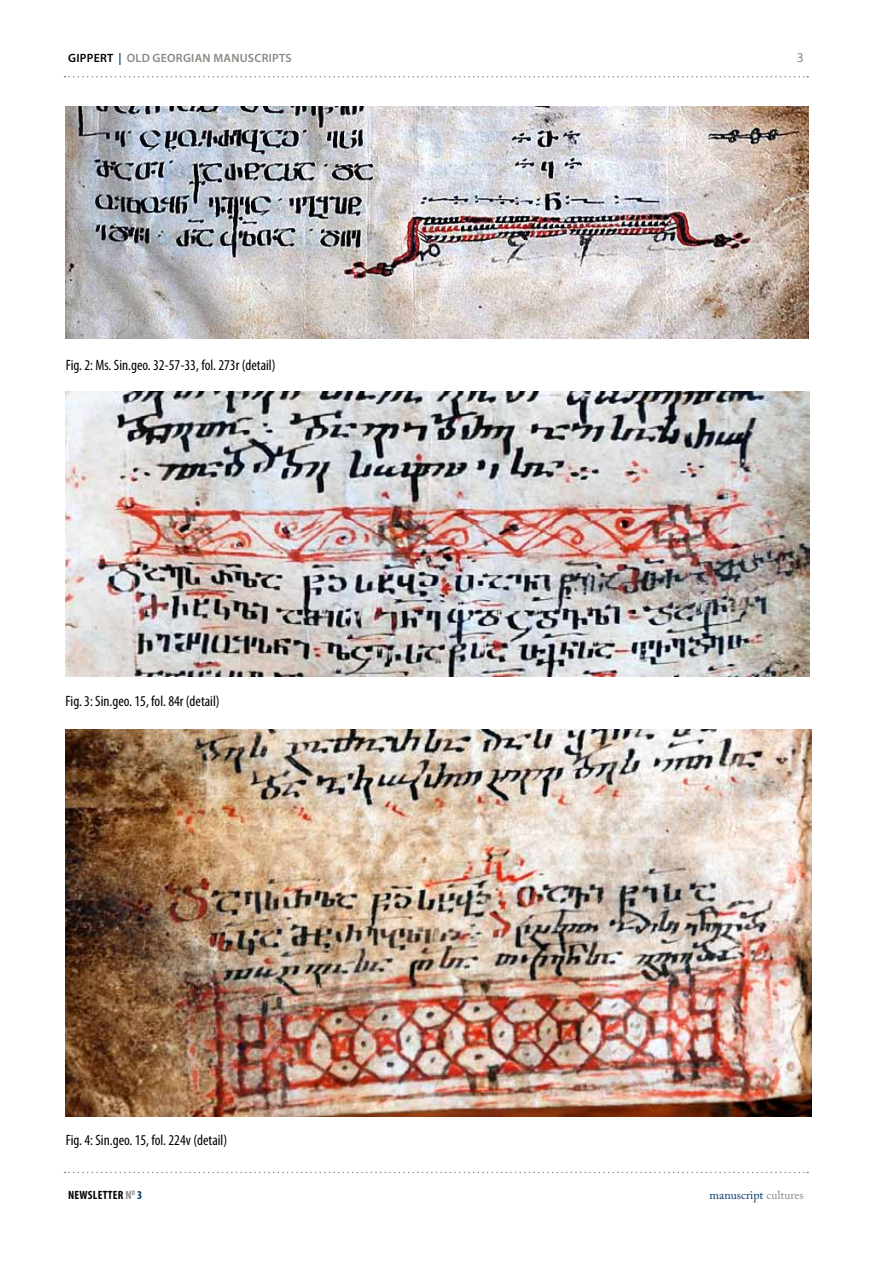
<style>
.page{position:relative;width:893px;height:1263px;background:#fff}
.page>*{position:absolute;margin:0;border:0;box-sizing:border-box;transform-origin:0 0}
.t1{font:condensed 15px "Myriad Pro";color:#000}
.t2{font:13.5px "Myriad Pro";color:#888a83}
.t3{font:600 12px "Myriad Pro";letter-spacing:.02em;color:#888a83}
.t4{font:12px "Adobe Caslon Pro";color:#023466}
.t5{font:700 condensed 12px "Myriad Pro";letter-spacing:.02em;color:#000}
.s1{color:#000}
.s2{color:#023466}
.s3{color:#888a83}
</style>
<div class="page">
<img style="left:66px;top:392px;width:744px;height:284px">
<img style="left:66px;top:729px;width:745px;height:387px">
<img style="left:66px;top:106px;width:742px;height:233px">
<svg style="left:65px;top:76px;width:743px;height:1px"></svg>
<svg style="left:65px;top:1172px;width:743px;height:1px"></svg>
<p class="t3" style="left:68px;top:50px;width:225px"><span class="s1">GIPPERT</span> <span class="s2">|</span> OLD GEORGIAN MAN USCRIPTS</p>
<p class="t1" style="left:66px;top:356px;width:211px">Fig. 2: Ms. Sin.geo. 32-57-33, fol. 273r (detail)</p>
<p class="t1" style="left:66px;top:692px;width:156px">Fig. 3: Sin.geo. 15, fol. 84r (detail)</p>
<p class="t1" style="left:66px;top:1131px;width:163px">Fig. 4: Sin.geo. 15, fol. 224v (detail)</p>
<p class="t2" style="left:797px;top:49px;width:8px">3</p>
<p class="t5" style="left:68px;top:1188px;width:76px">NEWSLETTER <span class="s3">N</span><sup>O</sup> <span class="s2">3</span></p>
<p class="t4" style="left:709px;top:1188px;width:96px">manuscript <span class="s3">cultures</span></p>
</div>
